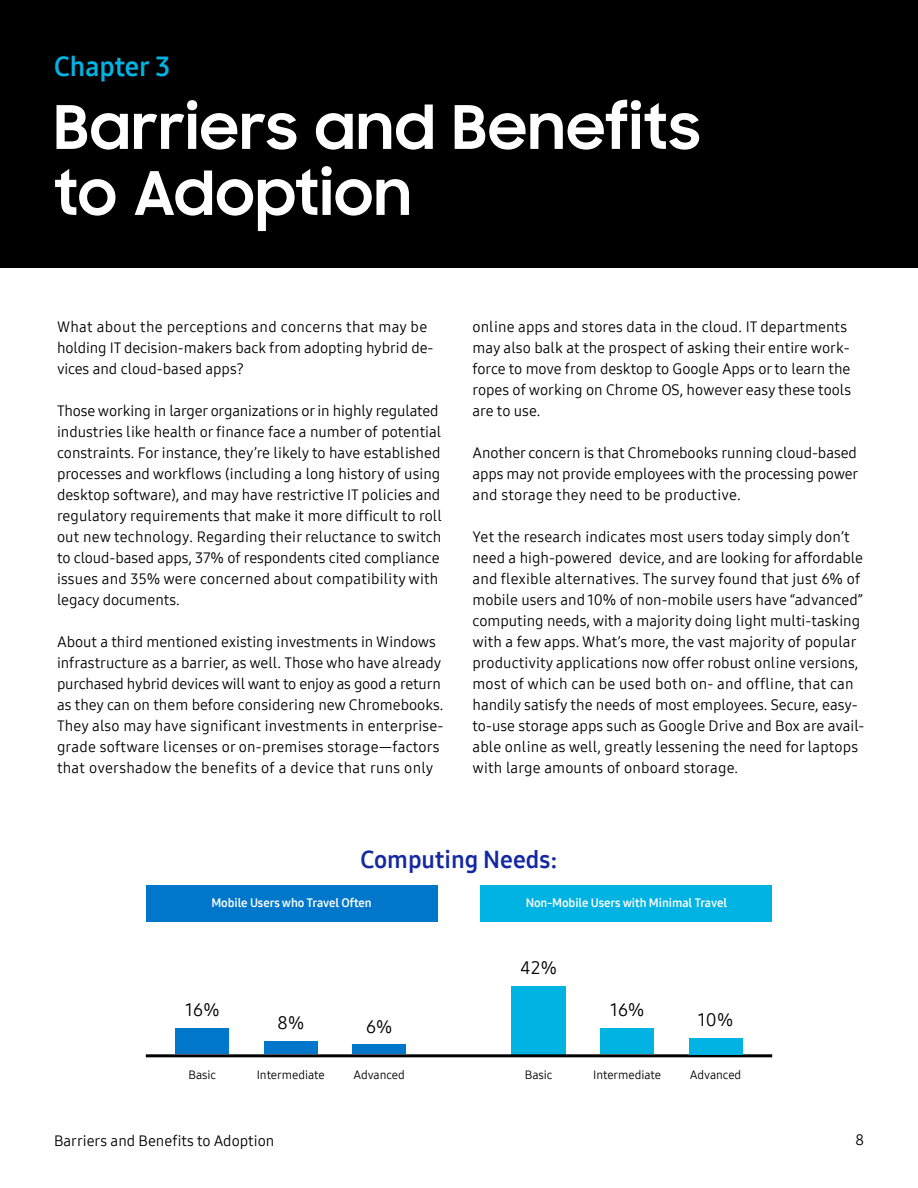
<style>
.page{position:relative;width:918px;height:1188px;background:#fff}
.page>*{position:absolute;margin:0;border:0;box-sizing:border-box;transform-origin:0 0}
.t1{font:700 60px/66px "Samsung Sharp Sans";letter-spacing:.02em;color:#fff}
.t2{font:27px "Samsung One 700";color:#00b3e3}
.t3{font:24px "Samsung One 700";color:#1428a0}
.t4{font:18px "Samsung One 400";letter-spacing:.02em;color:#000}
.t5{font:15px/21px "Samsung One 400";color:#000}
.t6{font:12px "Samsung One 700";letter-spacing:-.005em;color:#fff}
.t7{font:12px "Samsung One 400";letter-spacing:-.005em;color:#000}
</style>
<div class="page">
<div style="left:512px;top:986px;width:54px;height:68px;background:#00b3e3"></div>
<div style="left:0;top:0;width:918px;height:268px;background:#000"></div>
<hr style="left:146px;top:1054px;width:626px;height:3px;background:#000">
<div style="left:175px;top:1028px;width:54px;height:26px;background:#0077cb"></div>
<div style="left:264px;top:1041px;width:54px;height:13px;background:#0077cb"></div>
<div style="left:600px;top:1028px;width:54px;height:26px;background:#00b3e3"></div>
<div style="left:352px;top:1045px;width:54px;height:9px;background:#0077cb"></div>
<div style="left:689px;top:1038px;width:54px;height:16px;background:#00b3e3"></div>
<div style="left:146px;top:885px;width:291px;height:37px;background:#0077cb"></div>
<div style="left:481px;top:885px;width:291px;height:37px;background:#00b3e3"></div>
<h2 class="t2" style="left:54px;top:49px;width:118px">Chapter 3</h2>
<h1 class="t1" style="left:54px;top:91px;width:648px">Barriers and Benefits to Adoption</h1>
<p class="t5" style="left:57px;top:316px;width:378px">What about the perceptions and concerns that may be holding IT decision-makers back from adopting hybrid de&shy;vices and cloud-based apps?</p>
<p class="t5" style="left:57px;top:400px;width:386px">Those working in larger organizations or in highly regulated industries like health or finance face a number of potential constraints. For instance, they’re likely to have established processes and workflows (including a long history of using desktop software), and may have restrictive IT policies and regulatory requirements that make it more difficult to roll out new technology. Regarding their reluctance to switch to cloud-based apps, 37% of respondents cited compliance issues and 35% were concerned about compatibility with legacy documents.</p>
<p class="t5" style="left:57px;top:631px;width:388px">About a third mentioned existing investments in Windows infrastructure as a barrier, as well. Those who have already purchased hybrid devices will want to enjoy as good a return as they can on them before considering new Chromebooks.<br>They also may have significant investments in enterprise&shy;grade software licenses or on-premises storage—factors that overshadow the benefits of a device that runs only</p>
<p class="t5" style="left:472px;top:316px;width:380px">online apps and stores data in the cloud. IT departments may also balk at the prospect of asking their entire work&shy;force to move from desktop to Google Apps or to learn the ropes of working on Chrome OS, however easy these tools are to use.</p>
<p class="t5" style="left:473px;top:442px;width:387px;text-align:justify">Another concern is that Chromebooks running cloud-based apps may not provide employees with the processing power and storage they need to be productive.</p>
<p class="t5" style="left:472px;top:526px;width:394px">Yet the research indicates most users today simply don’t need a high-powered device, and are looking for affordable and flexible alternatives. The survey found that just 6% of mobile users and 10% of non-mobile users have “advanced” computing needs, with a majority doing light multi-tasking with a few apps. What’s more, the vast majority of popular productivity applications now offer robust online versions, most of which can be used both on- and offline, that can handily satisfy the needs of most employees. Secure, easy&shy;to-use storage apps such as Google Drive and Box are avail&shy;able online as well, greatly lessening the need for laptops with large amounts of onboard storage.</p>
<h3 class="t3" style="left:361px;top:844px;width:198px">Computing Needs:</h3>
<p class="t6" style="left:211px;top:895px;width:162px">Mobile Users who Travel Often</p>
<p class="t6" style="left:526px;top:895px;width:203px">Non-Mobile Users with Minimal Travel</p>
<p class="t4" style="left:185px;top:998px;width:36px">16%</p>
<p class="t4" style="left:277px;top:1011px;width:28px">8%</p>
<p class="t4" style="left:521px;top:956px;width:38px">42%</p>
<p class="t4" style="left:610px;top:998px;width:36px">16%</p>
<p class="t4" style="left:366px;top:1014px;width:28px">6%</p>
<p class="t4" style="left:698px;top:1008px;width:37px">10%</p>
<p class="t7" style="left:189px;top:1067px;width:29px">Basic</p>
<p class="t7" style="left:257px;top:1067px;width:69px">Intermediate</p>
<p class="t7" style="left:353px;top:1067px;width:53px">Advanced</p>
<p class="t7" style="left:525px;top:1067px;width:29px">Basic</p>
<p class="t7" style="left:593px;top:1067px;width:69px">Intermediate</p>
<p class="t7" style="left:690px;top:1067px;width:53px">Advanced</p>
<p class="t5" style="left:54px;top:1130px;width:222px">Barriers and Benefits to Adoption</p>
<p class="t5" style="left:855px;top:1129px;width:10px">8</p>
</div>
